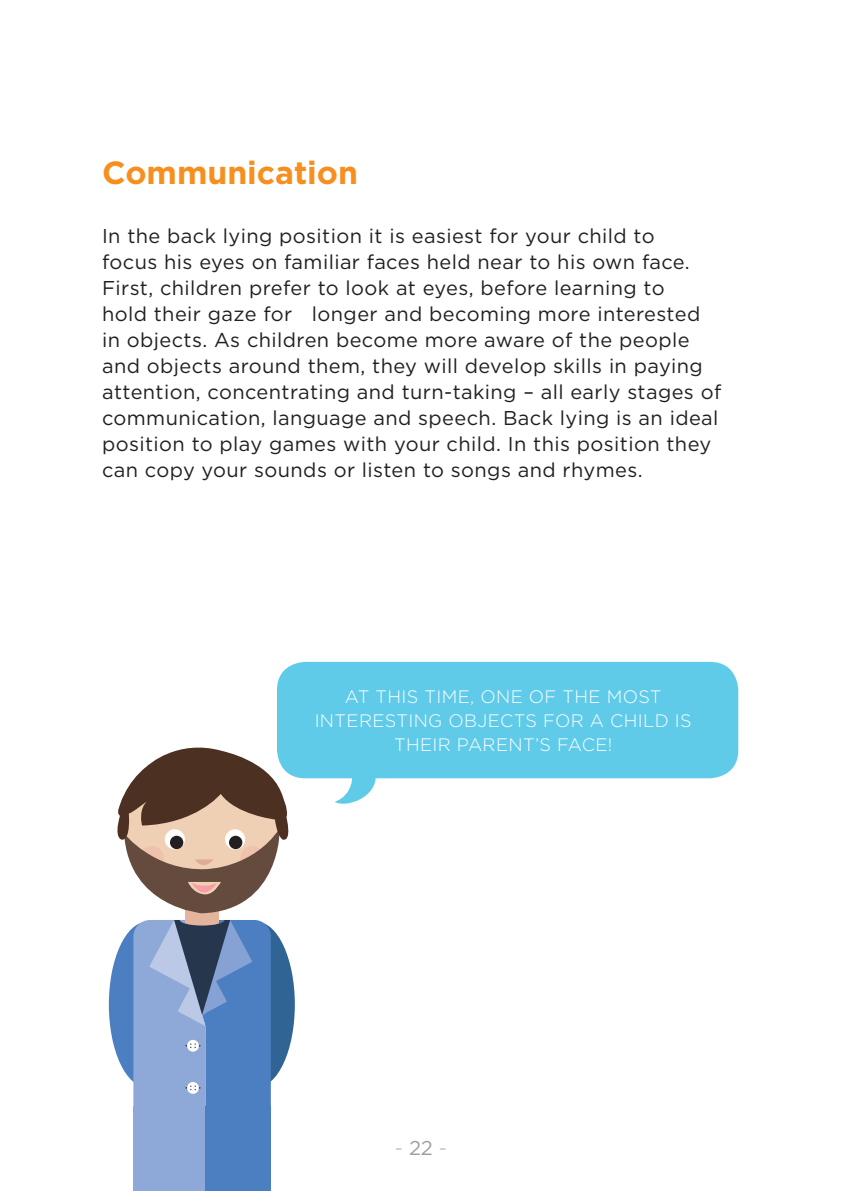
<style>
.page{position:relative;width:842px;height:1191px;background:#fff}
.page>*{position:absolute;margin:0;border:0;box-sizing:border-box;transform-origin:0 0}
.t1{font:700 32px "Gotham";color:#f78f1e}
.t2{font:20px/26px "Gotham";letter-spacing:.02em;color:#231f20}
.t3{font:20px "Gotham";color:#c6c8ca}
.t4{font:300 18px/24px "Gotham";letter-spacing:.02em;color:#fff;text-align:center}
.s1{color:#9d9fa1}
</style>
<div class="page">
<div style="left:219px;top:922px;width:76px;height:165px;background:#2f6495;border-radius:50%"></div>
<div style="left:109px;top:922px;width:76px;height:165px;background:#4b7fc1;border-radius:50%"></div>
<div style="left:185px;top:894px;width:34px;height:36px;background:#e4b59c"></div>
<svg style="left:133px;top:920px;width:138px;height:214px;background:#7091c2"></svg>
<div style="left:133px;top:1106px;width:72px;height:85px;background:#8ea8d7"></div>
<div style="left:206px;top:1106px;width:65px;height:85px;background:#4b7fc1"></div>
<svg style="left:117px;top:747px;width:175px;height:166px"></svg>
<div style="left:277px;top:662px;width:461px;height:116px;background:#60cbe8;border-radius:28px"></div>
<svg style="left:335px;top:778px;width:42px;height:26px"></svg>
<h1 class="t1" style="left:102px;top:160px;width:258px">Communication</h1>
<p class="t2" style="left:102px;top:224px;width:621px">In the back lying position it is easiest for your child to<br>focus his eyes on familiar faces held near to his own face.<br>First, children prefer to look at eyes, before learning to<br>hold their gaze for longer and becoming more interested in objects. As children become more aware of the people and objects around them, they will develop skills in paying attention, concentrating and turn-taking – all early stages of communication, language and speech. Back lying is an ideal position to play games with your child. In this position they can copy your sounds or listen to songs and rhymes.</p>
<p class="t4" style="left:315px;top:685px;width:378px">AT THIS TIME, ONE OF THE MOST<br>INTERESTING OBJECTS FOR A CHILD IS<br>THEIR PARENT’S FACE!</p>
<p class="t3" style="left:395px;top:1139px;width:54px">-<span class="s1">22</span>-</p>
</div>
